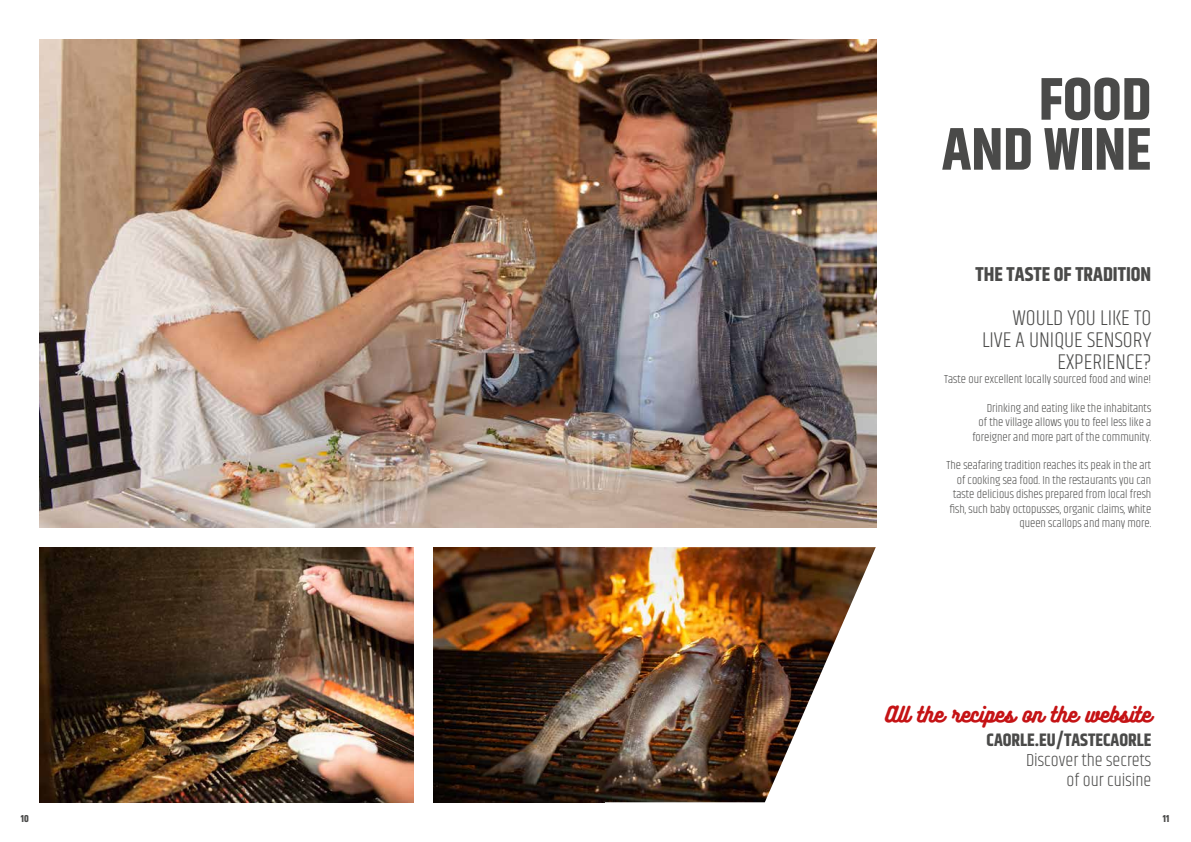
<style>
.page{position:relative;width:1191px;height:842px;background:#fff}
.page>*{position:absolute;margin:0;border:0;box-sizing:border-box;transform-origin:0 0}
.t1{font:700 60px/50px "Khand";color:#4a4a49;text-align:right}
.t2{font:300 22px/22px "Khand";color:#4a4a49;text-align:right}
.t3{font:20px "Bukhari Script";color:#c51315}
.t4{font:700 20px "Khand";color:#4a4a49}
.t5{font:300 18px/20px "Khand";color:#4a4a49;text-align:right}
.t6{font:700 18px "Khand";color:#4a4a49}
.t7{font:300 12px/14.4px "Khand";color:#4a4a49;text-align:right}
.t8{font:700 10px "Khand";color:#4a4a49}
</style>
<div class="page">
<img style="left:433px;top:547px;width:154px;height:255px">
<img style="left:40px;top:40px;width:547px;height:487px">
<img style="left:40px;top:547px;width:373px;height:255px">
<img style="left:587px;top:547px;width:288px;height:255px">
<img style="left:587px;top:40px;width:289px;height:487px">
<h1 class="t1" style="left:942px;top:78px;width:211px">FOOD<br>AND WINE</h1>
<h3 class="t4" style="left:975px;top:260px;width:177px">THE TASTE OF TRADITION</h3>
<h2 class="t2" style="left:982px;top:308px;width:171px">WOULD YOU LIKE TO<br>LIVE A UNIQUE SENSORY<br>EXPERIENCE?</h2>
<p class="t7" style="left:944px;top:373px;width:209px">Taste our excellent locally sourced food and wine!</p>
<p class="t7" style="left:972px;top:401px;width:180px">Drinking and eating like the inhabitants<br>of the village allows you to feel less like a foreigner and more part of the community.</p>
<p class="t7" style="left:946px;top:459px;width:206px">The seafaring tradition reaches its peak in the art of cooking sea food. In the restaurants you can taste delicious dishes prepared from local fresh fish, such baby octopusses, organic claims, white queen scallops and many more.</p>
<h3 class="t3" style="left:885px;top:704px;width:267px">All the recipes on the website</h3>
<h3 class="t6" style="left:986px;top:727px;width:166px">CAORLE.EU/TASTECAORLE</h3>
<h3 class="t5" style="left:1026px;top:750px;width:127px">Discover the secrets of our cuisine</h3>
<p class="t8" style="left:21px;top:812px;width:9px">10</p>
<p class="t8" style="left:1163px;top:812px;width:8px">11</p>
</div>
